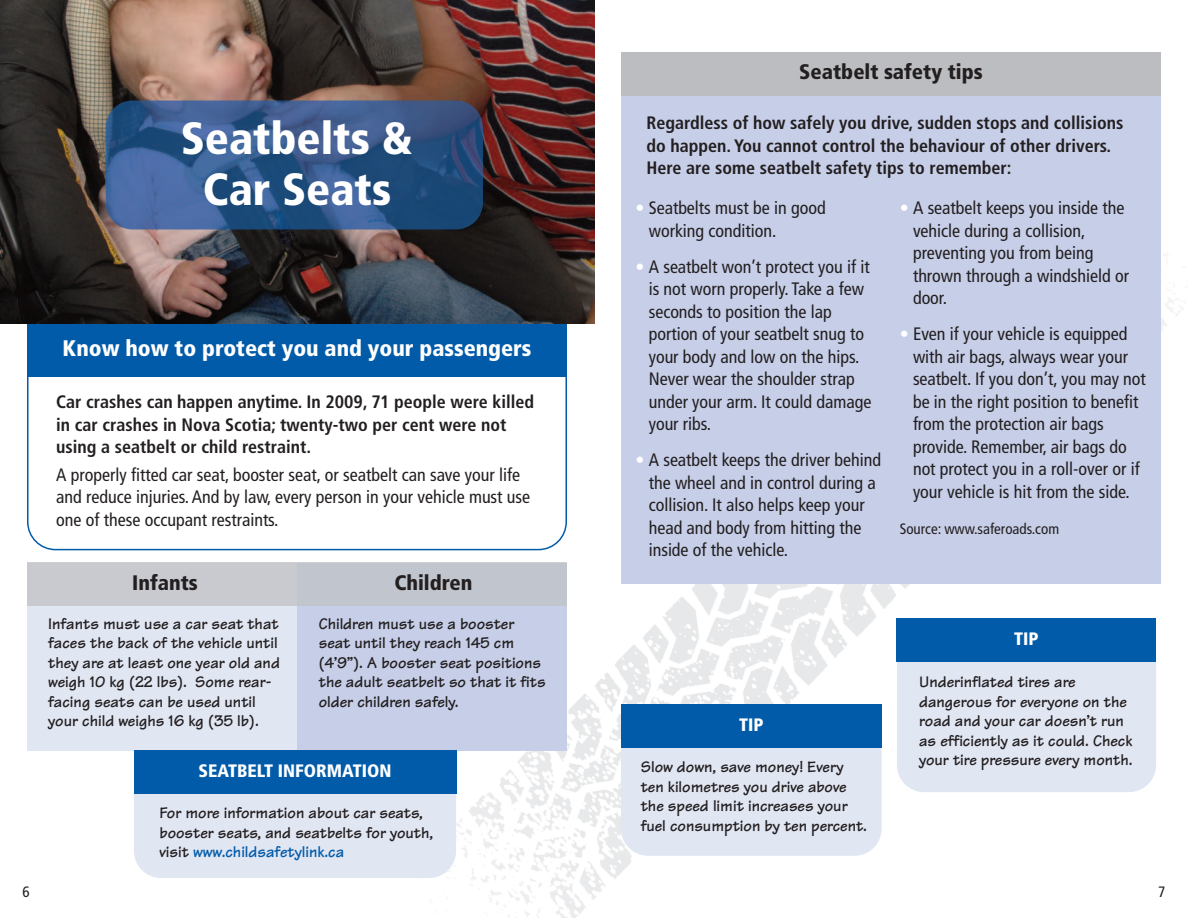
<style>
.page{position:relative;width:1188px;height:918px;background:#fff}
.page>*{position:absolute;margin:0;border:0;box-sizing:border-box;transform-origin:0 0}
.t1{font:900 condensed 45px/51px "Frutiger";color:#fff;text-align:center}
.t2{font:900 condensed 22.5px "Frutiger";color:#fff}
.t3{font:900 condensed 21px "Frutiger";color:#231f20}
.t4{font:condensed 18px/22.5px "Frutiger";color:#231f20}
.t5{font:700 condensed 18px/22.5px "Frutiger";color:#231f20}
.t6{font:900 condensed 18px "Frutiger";color:#fff}
.t7{font:700 16.5px/19.5px "Tekton";color:#231f20}
.t8{font:condensed 15px "Frutiger";color:#231f20}
.s1{color:#015ba9}
.s2{color:#fff}
</style>
<div class="page">
<img style="left:365px;top:106px;width:818px;height:812px">
<img style="left:0;top:0;width:594px;height:324px">
<img style="left:106px;top:100px;width:377px;height:130px">
<div style="left:621px;top:726px;width:261px;height:130px;background:#e1e6f3;border-radius:27px"></div>
<div style="left:897px;top:637px;width:259px;height:155px;background:#e1e6f3;border-radius:27px"></div>
<div style="left:621px;top:704px;width:261px;height:44px;background:#015ba9"></div>
<div style="left:897px;top:618px;width:259px;height:43px;background:#015ba9"></div>
<div style="left:621px;top:74px;width:540px;height:510px;background:#c6cee8"></div>
<div style="left:27px;top:563px;width:270px;height:188px;background:#e1e6f3"></div>
<div style="left:297px;top:563px;width:270px;height:188px;background:#c6cee8"></div>
<hr style="left:27px;top:562px;width:540px;height:1px;background:#cfd0d2">
<div style="left:27px;top:563px;width:270px;height:43px;background:#c8cad0"></div>
<div style="left:297px;top:563px;width:270px;height:43px;background:#c1c5cd"></div>
<div style="left:134px;top:770px;width:322px;height:108px;background:#e1e6f3;border-radius:27px"></div>
<div style="left:134px;top:751px;width:322px;height:43px;background:#015ba9"></div>
<svg style="left:27px;top:377px;width:540px;height:173px"></svg>
<div style="left:27px;top:324px;width:540px;height:53px;background:#015ba9"></div>
<div style="left:621px;top:52px;width:540px;height:43px;background:#bcbdc0"></div>
<h1 class="t1" style="left:181px;top:116px;width:234px">Seatbelts &amp;<br>Car Seats</h1>
<p class="t2" style="left:63px;top:340px;width:470px">Know how to protect you and your passengers</p>
<p class="t5" style="left:56px;top:392px;width:479px">Car crashes can happen anytime. In 2009, 71 people were killed in car crashes in Nova Scotia; twenty-two per cent were not using a seatbelt or child restraint.</p>
<p class="t4" style="left:56px;top:465px;width:475px">A properly fitted car seat, booster seat, or seatbelt can save your life and reduce injuries. And by law, every person in your vehicle must use one of these occupant restraints.</p>
<p class="t3" style="left:132px;top:574px;width:67px">Infants</p>
<p class="t3" style="left:394px;top:574px;width:80px">Children</p>
<p class="t7" style="left:48px;top:616px;width:233px">Infants must use a car seat that faces the back of the vehicle until they are at least one year old and weigh 10 kg (22 lbs). Some rear&shy;facing seats can be used until your child weighs 16 kg (35 lb).</p>
<p class="t7" style="left:319px;top:616px;width:228px">Children must use a booster seat until they reach 145 cm (4’9”). A booster seat positions the adult seatbelt so that it fits older children safely.</p>
<p class="t6" style="left:199px;top:763px;width:194px">SEATBELT INFORMATION</p>
<p class="t7" style="left:160px;top:805px;width:275px">For more information about car seats, booster seats, and seatbelts for youth, visit <span class="s1">www.childsafetylink.ca</span></p>
<p class="t3" style="left:799px;top:64px;width:185px">Seatbelt safety tips</p>
<p class="t5" style="left:646px;top:113px;width:479px">Regardless of how safely you drive, sudden stops and collisions do happen. You cannot control the behaviour of other drivers.<br>Here are some seatbelt safety tips to remember:</p>
<p class="t4" style="left:649px;top:198px;width:179px;text-indent:-13px"><span class="s2">•</span> Seatbelts must be in good working condition.</p>
<p class="t4" style="left:649px;top:257px;width:224px;text-indent:-13px"><span class="s2">•</span> A seatbelt won’t protect you if it is not worn properly. Take a few seconds to position the lap portion of your seatbelt snug to your body and low on the hips.<br>Never wear the shoulder strap under your arm. It could damage your ribs.</p>
<p class="t4" style="left:649px;top:450px;width:234px;text-indent:-13px"><span class="s2">•</span> A seatbelt keeps the driver behind the wheel and in control during a collision. It also helps keep your head and body from hitting the inside of the vehicle.</p>
<p class="t4" style="left:913px;top:198px;width:218px;text-indent:-13px"><span class="s2">•</span> A seatbelt keeps you inside the vehicle during a collision, preventing you from being thrown through a windshield or door.</p>
<p class="t4" style="left:913px;top:324px;width:234px;text-indent:-13px"><span class="s2">•</span> Even if your vehicle is equipped with air bags, always wear your seatbelt. If you don’t, you may not be in the right position to benefit from the protection air bags provide. Remember, air bags do not protect you in a roll-over or if your vehicle is hit from the side.</p>
<p class="t8" style="left:900px;top:522px;width:161px">Source: www.saferoads.com</p>
<p class="t6" style="left:739px;top:717px;width:26px">TIP</p>
<p class="t7" style="left:641px;top:759px;width:228px">Slow down, save money! Every ten kilometres you drive above the speed limit increases your fuel consumption by ten percent.</p>
<p class="t6" style="left:1014px;top:631px;width:26px">TIP</p>
<p class="t7" style="left:919px;top:674px;width:215px">Underinflated tires are dangerous for everyone on the road and your car doesn’t run as efficiently as it could. Check your tire pressure every month.</p>
<p class="t8" style="left:22px;top:886px;width:9px">6</p>
<p class="t8" style="left:1158px;top:886px;width:9px">7</p>
</div>
